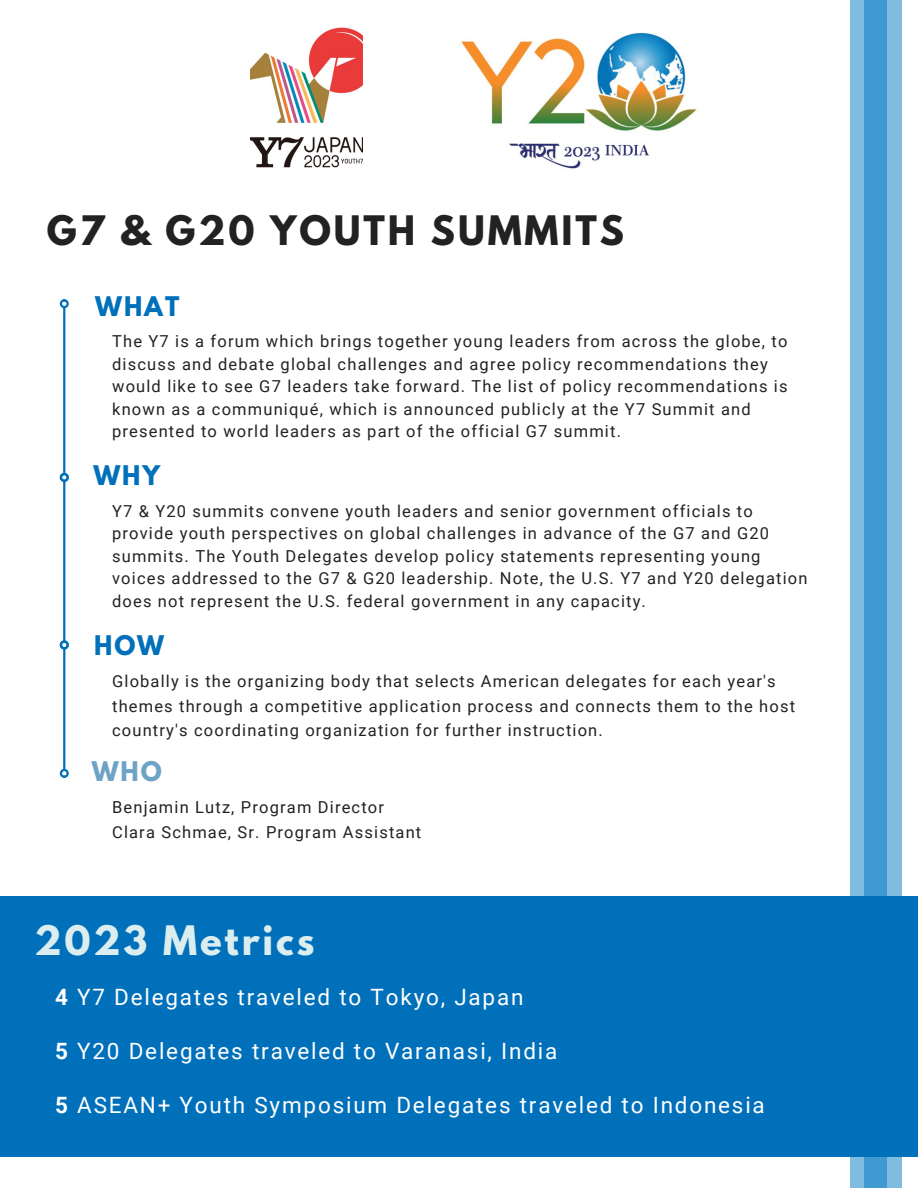
<style>
.page{position:relative;width:918px;height:1188px;background:#fff}
.page>*{position:absolute;margin:0;border:0;box-sizing:border-box;transform-origin:0 0}
.t1{font:700 36px "League Spartan";letter-spacing:.08em;color:#222}
.t2{font:700 36px "League Spartan";letter-spacing:.08em;color:#dbedee}
.t3{font:700 24px "League Spartan";letter-spacing:.08em;color:#0070ba}
.t4{font:700 24px "League Spartan";color:#6da3c6}
.t5{font:22.5px "Roboto";letter-spacing:.08em;color:#fff}
.t6{font:16.5px/22.5px "Roboto";letter-spacing:.07em;color:#222}
.s1{font-weight:700}
</style>
<div class="page">
<img style="left:251px;top:27px;width:111px;height:141px">
<img style="left:461px;top:32px;width:236px;height:137px">
<hr style="left:63px;top:308px;width:2px;height:166px;background:#0070ba">
<div style="left:60px;top:299px;width:9px;height:9px;border:2px solid #0070ba;border-radius:50%"></div>
<hr style="left:63px;top:481px;width:2px;height:160px;background:#0070ba">
<div style="left:60px;top:473px;width:9px;height:9px;border:2px solid #0070ba;border-radius:50%"></div>
<div style="left:60px;top:641px;width:9px;height:9px;border:2px solid #0070ba;border-radius:50%"></div>
<hr style="left:63px;top:649px;width:2px;height:120px;background:#0070ba">
<div style="left:60px;top:640px;width:9px;height:9px;border:2px solid #0070ba;border-radius:50%"></div>
<div style="left:60px;top:769px;width:9px;height:9px;border:2px solid #0070ba;border-radius:50%"></div>
<div style="left:850px;top:0;width:52px;height:1188px;background:#80bbe0"></div>
<div style="left:865px;top:0;width:22px;height:1188px;background:#4099d1"></div>
<div style="left:0;top:896px;width:918px;height:261px;background:#0070ba"></div>
<p class="t1" style="left:47px;top:212px;width:579px">G7 &amp; G20 YOUTH SUMMITS</p>
<p class="t3" style="left:95px;top:294px;width:86px">WHAT</p>
<p class="t6" style="left:112px;top:330px;width:677px">The Y7 is a forum which brings together young leaders from across the globe, to discuss and debate global challenges and agree policy recommendations they would like to see G7 leaders take forward. The list of policy recommendations is known as a communiqué, which is announced publicly at the Y7 Summit and presented to world leaders as part of the official G7 summit.</p>
<p class="t3" style="left:93px;top:463px;width:68px">WHY</p>
<p class="t6" style="left:112px;top:500px;width:697px">Y7 &amp; Y20 summits convene youth leaders and senior government officials to provide youth perspectives on global challenges in advance of the G7 and G20 summits. The Youth Delegates develop policy statements representing young voices addressed to the G7 &amp; G20 leadership. Note, the U.S. Y7 and Y20 delegation does not represent the U.S. federal government in any capacity.</p>
<p class="t3" style="left:94px;top:633px;width:72px">HOW</p>
<p class="t6" style="left:112px;top:669px;width:684px;line-height:24.8px">Globally is the organizing body that selects American delegates for each year's themes through a competitive application process and connects them to the host country's coordinating organization for further instruction.</p>
<p class="t4" style="left:92px;top:759px;width:72px">WHO</p>
<p class="t6" style="left:112px;top:796px;width:273px">Benjamin Lutz, Program Director</p>
<p class="t6" style="left:112px;top:821px;width:311px">Clara Schmae, Sr. Program Assistant</p>
<p class="t2" style="left:35px;top:922px;width:282px">2023 Metrics</p>
<p class="t5" style="left:55px;top:984px;width:470px"><span class="s1">4</span> Y7 Delegates traveled to Tokyo, Japan</p>
<p class="t5" style="left:55px;top:1038px;width:504px"><span class="s1">5</span> Y20 Delegates traveled to Varanasi, India</p>
<p class="t5" style="left:55px;top:1092px;width:711px"><span class="s1">5</span> ASEAN+ Youth Symposium Delegates traveled to Indonesia</p>
</div>
